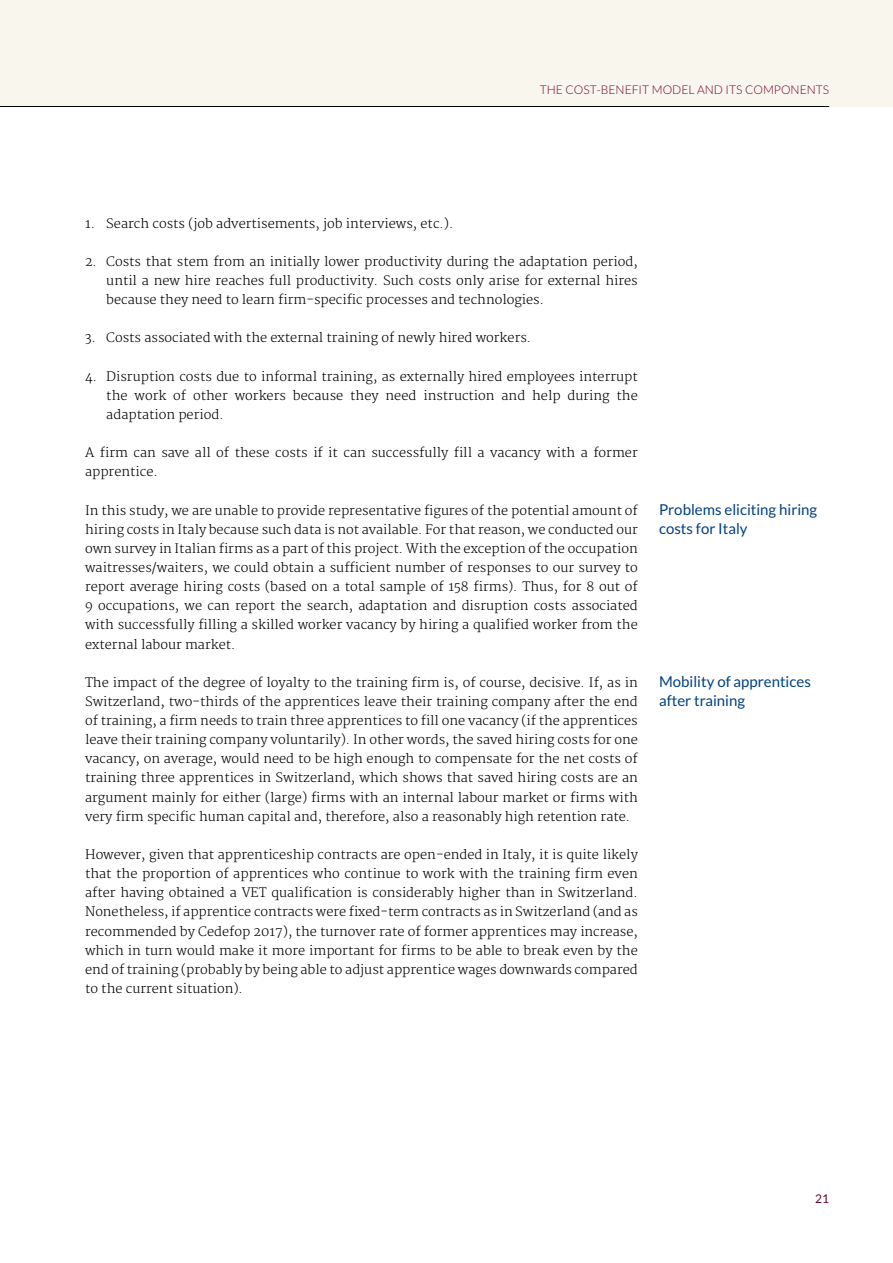
<style>
.page{position:relative;width:893px;height:1263px;background:#fff}
.page>*{position:absolute;margin:0;border:0;box-sizing:border-box;transform-origin:0 0}
.t1{font:15px/19.2px "Lato";color:#004180}
.t2{font:300 12.75px/19.2px "Merriweather";color:#000;text-align:justify}
.t3{font:300 12px "Lato";color:#70002e}
.t4{font:12px "Lato";color:#70002e}
</style>
<div class="page">
<div style="left:0;top:0;width:893px;height:106px;background:#f9f6ee"></div>
<hr style="left:0;top:106px;width:829px;height:1px;background:#000">
<p class="t3" style="left:540px;top:83px;width:291px">THE COST-BENEFIT MODEL AND ITS COMPONENTS</p>
<p class="t2" style="left:85px;top:214px;width:370px">1. Search costs (job advertisements, job interviews, etc.).</p>
<p class="t2" style="left:106px;top:252px;width:533px;text-indent:-21px">2. Costs that stem from an initially lower productivity during the adaptation period, until a new hire reaches full productivity. Such costs only arise for external hires because they need to learn firm-specific processes and technologies.</p>
<p class="t2" style="left:85px;top:329px;width:448px">3. Costs associated with the external training of newly hired workers.</p>
<p class="t2" style="left:106px;top:367px;width:533px;text-indent:-21px">4. Disruption costs due to informal training, as externally hired employees interrupt the work of other workers because they need instruction and help during the adaptation period.</p>
<p class="t2" style="left:85px;top:443px;width:554px">A firm can save all of these costs if it can successfully fill a vacancy with a former apprentice.</p>
<p class="t2" style="left:85px;top:501px;width:554px">In this study, we are unable to provide representative figures of the potential amount of hiring costs in Italy because such data is not available. For that reason, we conducted our own survey in Italian firms as a part of this project. With the exception of the occupation waitresses/waiters, we could obtain a sufficient number of responses to our survey to report average hiring costs (based on a total sample of 158 firms). Thus, for 8 out of 9 occupations, we can report the search, adaptation and disruption costs associated with successfully filling a skilled worker vacancy by hiring a qualified worker from the external labour market.</p>
<p class="t2" style="left:85px;top:673px;width:554px">The impact of the degree of loyalty to the training firm is, of course, decisive. If, as in Switzerland, two-thirds of the apprentices leave their training company after the end of training, a firm needs to train three apprentices to fill one vacancy (if the apprentices leave their training company voluntarily). In other words, the saved hiring costs for one vacancy, on average, would need to be high enough to compensate for the net costs of training three apprentices in Switzerland, which shows that saved hiring costs are an argument mainly for either (large) firms with an internal labour market or firms with very firm specific human capital and, therefore, also a reasonably high retention rate.</p>
<p class="t2" style="left:85px;top:845px;width:554px">However, given that apprenticeship contracts are open-ended in Italy, it is quite likely that the proportion of apprentices who continue to work with the training firm even after having obtained a VET qualification is considerably higher than in Switzerland.<br>Nonetheless, if apprentice contracts were fixed-term contracts as in Switzerland (and as recommended by Cedefop 2017), the turnover rate of former apprentices may increase, which in turn would make it more important for firms to be able to break even by the end of training (probably by being able to adjust apprentice wages downwards compared to the current situation).</p>
<p class="t1" style="left:659px;top:499px;width:160px">Problems eliciting hiring costs for Italy</p>
<p class="t1" style="left:659px;top:672px;width:153px">Mobility of apprentices after training</p>
<p class="t4" style="left:815px;top:1192px;width:15px">21</p>
</div>
